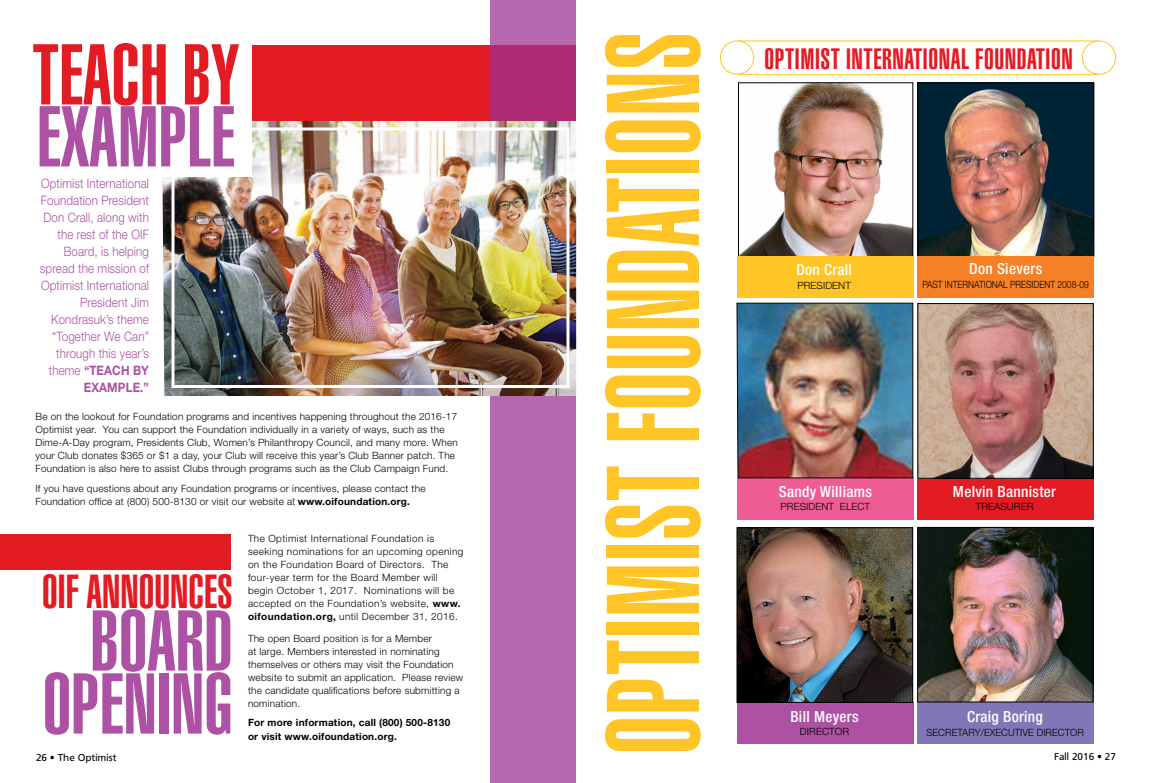
<style>
.page{position:relative;width:1152px;height:783px;background:#fff}
.page>*{position:absolute;margin:0;border:0;box-sizing:border-box;transform-origin:0 0}
.t1{font:900 extra-condensed 129.5px "Helvetica";color:#ffc425;scale:.89 1}
.t2{font:900 extra-condensed 84.6px/63px "Helvetica";color:#ac51a3;text-align:center}
.t3{font:900 extra-condensed 84.6px "Helvetica";color:#e31b23}
.t4{font:900 extra-condensed 47px "Helvetica";color:#e31b23}
.t5{font:900 extra-condensed 29px "Helvetica";letter-spacing:.02em;color:#e31b23}
.t6{font:500 condensed 15.3px "Helvetica Neue LT Std";letter-spacing:.02em;color:#fff}
.t7{font:300 13px/17px "Helvetica Neue LT Std";letter-spacing:.01em;color:#ac51a3;text-align:right;scale:.89 1}
.t8{font:300 10px/13px "Helvetica Neue LT Std";letter-spacing:.02em;color:#000}
.t9{font:300 10px/13px "Helvetica Neue LT Std";letter-spacing:.04em;color:#000}
.t10{font:700 10px/14px "Helvetica Neue LT Std";letter-spacing:.02em;color:#000}
.t11{font:300 10px "Helvetica Neue LT Std";letter-spacing:.02em;color:#000;scale:.85 1}
.t12{font:300 10px "Helvetica Neue LT Std";letter-spacing:.02em;color:#000;scale:.96 1}
.t13{font:10px "Frutiger";color:#000}
.s1{font-weight:700}
.s2{font-stretch:condensed}
</style>
<div class="page">
<div style="left:252px;top:45px;width:324px;height:76px;background:#e31b23"></div>
<div style="left:0;top:534px;width:231px;height:36px;background:#e31b23"></div>
<svg style="left:490px;top:0;width:86px;height:783px;background:#b45fa6"></svg>
<div style="left:737px;top:702px;width:176px;height:42px;background:#ac51a3"></div>
<div style="left:918px;top:702px;width:176px;height:42px;background:#8177b7"></div>
<div style="left:737px;top:478px;width:176px;height:41px;background:#ed5c93"></div>
<div style="left:918px;top:478px;width:176px;height:41px;background:#e31b23"></div>
<img style="left:740px;top:84px;width:171px;height:172px">
<div style="left:738px;top:82px;width:175px;height:176px;border:1px solid #000"></div>
<img style="left:919px;top:85px;width:173px;height:170px">
<div style="left:917px;top:83px;width:177px;height:174px;border:1px solid #000"></div>
<img style="left:919px;top:305px;width:173px;height:172px">
<div style="left:917px;top:303px;width:177px;height:176px;border:1px solid #000"></div>
<img style="left:739px;top:529px;width:172px;height:172px">
<div style="left:737px;top:527px;width:176px;height:176px;border:1px solid #000"></div>
<img style="left:919px;top:529px;width:173px;height:171px">
<div style="left:917px;top:527px;width:177px;height:175px;border:1px solid #000"></div>
<img style="left:736px;top:302px;width:178px;height:177px">
<div style="left:738px;top:41px;width:360px;height:34px;border:1px solid #ffc425"></div>
<div style="left:1082px;top:41px;width:34px;height:33px;background:#fff;border-radius:50%"></div>
<div style="left:1082px;top:41px;width:34px;height:34px;border:1px solid #ffc425;border-radius:50%"></div>
<div style="left:720px;top:41px;width:34px;height:33px;background:#fff;border-radius:50%"></div>
<div style="left:720px;top:41px;width:34px;height:34px;border:1px solid #ffc425;border-radius:50%"></div>
<div style="left:737px;top:257px;width:176px;height:41px;background:#ffc425"></div>
<div style="left:918px;top:257px;width:176px;height:41px;background:#f58025"></div>
<img style="left:162px;top:121px;width:414px;height:275px">
<div style="left:113px;top:45px;width:139px;height:132px;background:#fff"></div>
<div style="left:172px;top:128px;width:398px;height:260px;border:3px solid #fff"></div>
<h1 class="t1" style="left:579px;top:754px;width:806px;rotate:-90deg">OPTIMIST FOUNDATIONS</h1>
<h2 class="t3" style="left:32px;top:26px;width:179px">TEACH BY</h2>
<h2 class="t2" style="left:37px;top:105px;width:199px">EXAMPLE</h2>
<h3 class="t5" style="left:764px;top:43px;width:308px">OPTIMIST INTERNATIONAL FOUNDATION</h3>
<p class="t7" style="left:40px;top:175px;width:124px">Optimist International<br>Foundation President<br>Don Crall, along with the rest of the OIF<br>Board, is helping spread the mission of<br>Optimist International<br>President Jim<br>Kondrasuk’s theme “Together We Can” through this year’s theme <span class="s1">“Teach by<br>Example.”</span></p>
<h3 class="t6" style="left:969px;top:260px;width:75px">Don Sievers</h3>
<h3 class="t6" style="left:796px;top:261px;width:57px">Don Crall</h3>
<p class="t8" style="left:797px;top:278px;width:14px">Presiden</p>
<p class="t8" style="left:845px;top:278px;width:7px">T</p>
<p class="t11" style="left:922px;top:278px;width:13px">Past</p>
<p class="t11" style="left:945px;top:278px;width:10px">International</p>
<p class="t11" style="left:1010px;top:278px;width:14px">President</p>
<p class="t11" style="left:1057px;top:278px;width:39px">2008-09</p>
<p class="t8" style="left:36px;top:409px;width:424px">Be on the lookout for Foundation programs and incentives happening throughout the 2016-17<br>Optimist year. You can support the Foundation individually in a variety of ways, such as the Dime-A-Day program, Presidents Club, Women’s Philanthropy Council, and many more. When your Club donates $365 or $1 a day, your Club will receive this year’s Club Banner patch. The Foundation is also here to assist Clubs through programs such as the Club Campaign Fund.</p>
<p class="t8" style="left:36px;top:481px;width:392px">If you have questions about any Foundation programs or incentives, please contact the<br>Foundation office at (800) 500-8130 or visit our website a<span class="s2">t</span> <span class="s1">www.oifoundation.org.</span></p>
<h3 class="t6" style="left:779px;top:482px;width:95px">Sandy Williams</h3>
<p class="t8" style="left:781px;top:500px;width:14px">President</p>
<p class="t8" style="left:840px;top:500px;width:13px">Elect</p>
<h3 class="t6" style="left:953px;top:482px;width:105px">Melvin Bannister</h3>
<p class="t8" style="left:976px;top:500px;width:59px">TREASURER</p>
<p class="t9" style="left:248px;top:532px;width:217px">The Optimist International Foundation is seeking nominations for an upcoming opening on the Foundation Board of Directors. The four-year term for the Board Member will begin October 1, 2017. Nominations will be accepted on the Foundation’s website, <span class="s1">www. oifoundation.org,</span> until December 31, 2016.</p>
<p class="t8" style="left:248px;top:632px;width:217px">The open Board position is for a Member<br>at large. Members interested in nominating themselves or others may visit the Foundation website to submit an application. Please review the candidate qualifications before submitting a nomination.</p>
<p class="t10" style="left:248px;top:715px;width:204px">For more information, call (800) 500-8130 or visit www.oifoundation.org.</p>
<h3 class="t4" style="left:42px;top:564px;width:192px">OIF ANNOUNCES</h3>
<h2 class="t2" style="left:43px;top:609px;width:187px">BOARD<br>OPENING</h2>
<h3 class="t6" style="left:790px;top:707px;width:70px">Bill Meyers</h3>
<p class="t8" style="left:800px;top:725px;width:51px">DIRECTOR</p>
<h3 class="t6" style="left:967px;top:708px;width:77px">Craig Boring</h3>
<p class="t12" style="left:926px;top:726px;width:14px">Secretary</p>
<p class="t12" style="left:981px;top:726px;width:17px">/Executive</p>
<p class="t12" style="left:1037px;top:726px;width:14px">Director</p>
<p class="t13" style="left:36px;top:751px;width:82px">26 • The Optimist</p>
<p class="t13" style="left:1054px;top:751px;width:63px">Fall 2016 • 27</p>
</div>
